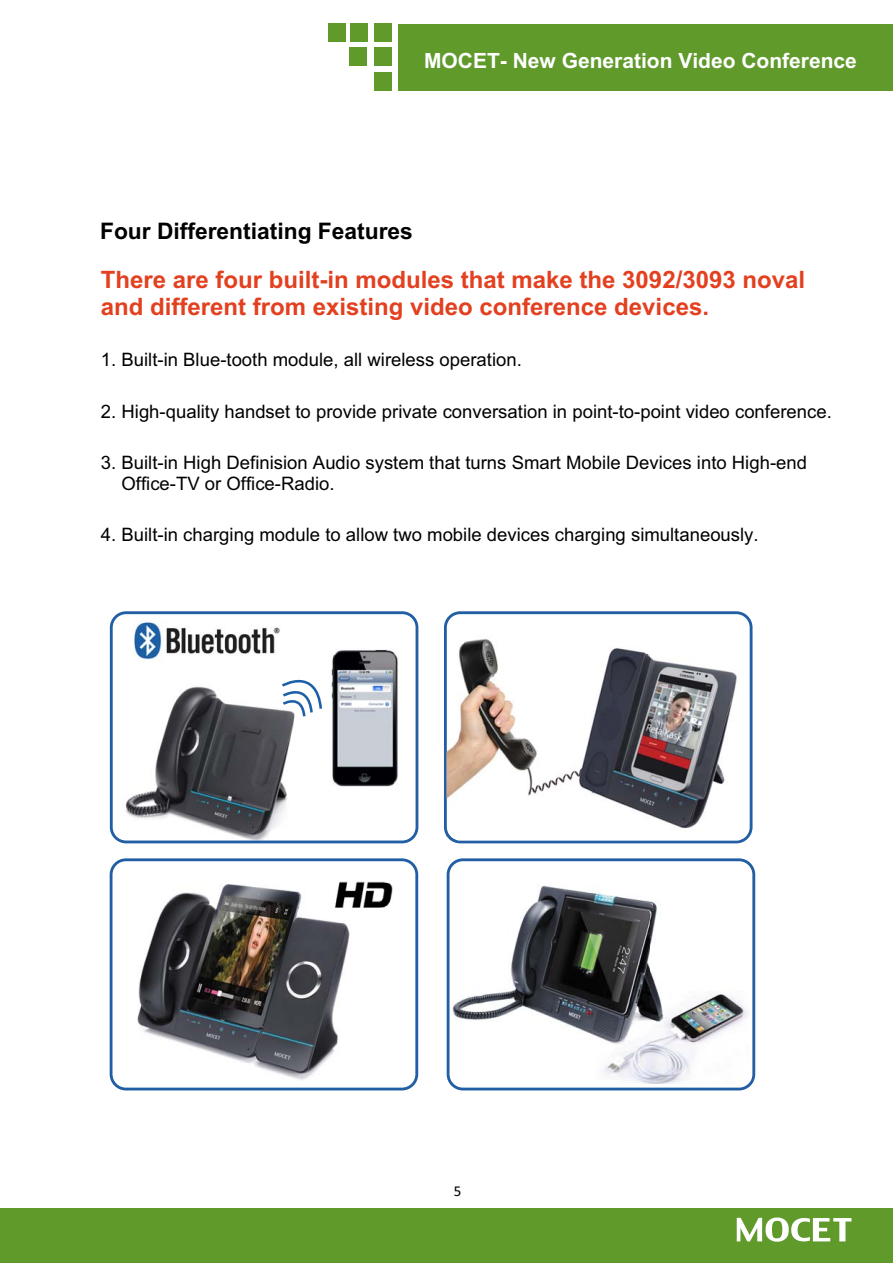
<style>
.page{position:relative;width:893px;height:1263px;background:#fff}
.page>*{position:absolute;margin:0;border:0;box-sizing:border-box;transform-origin:0 0}
.t1{font:700 24px/27px "Arial";color:#e34020}
.t2{font:700 22.8px "Arial";color:#000}
.t3{font:700 21px "Arial";color:#fff}
.t4{font:18.45px/21px "Arial";color:#000}
.t5{font:15px "Calibri";color:#000}
</style>
<div class="page">
<svg style="left:444px;top:611px;width:308px;height:232px"></svg>
<img style="left:446px;top:624px;width:296px;height:216px">
<img style="left:121px;top:862px;width:229px;height:218px">
<div style="left:110px;top:858px;width:308px;height:232px;border:3px solid #215ea3;border-radius:15px"></div>
<img style="left:329px;top:873px;width:64px;height:40px">
<img style="left:123px;top:649px;width:282px;height:195px">
<img style="left:133px;top:620px;width:147px;height:41px">
<div style="left:110px;top:611px;width:308px;height:232px;border:3px solid #215ea3;border-radius:15px"></div>
<svg style="left:280px;top:666px;width:44px;height:53px"></svg>
<img style="left:451px;top:885px;width:299px;height:199px">
<div style="left:447px;top:858px;width:308px;height:232px;border:3px solid #215ea3;border-radius:15px"></div>
<div style="left:398px;top:24px;width:495px;height:66px;background:#5f9a2b"></div>
<div style="left:0;top:1208px;width:893px;height:55px;background:#5f9a2b"></div>
<div style="left:374px;top:23px;width:18px;height:19px;background:#5f9a2b"></div>
<div style="left:350px;top:23px;width:18px;height:19px;background:#5f9a2b"></div>
<div style="left:328px;top:23px;width:18px;height:19px;background:#5f9a2b"></div>
<div style="left:374px;top:72px;width:18px;height:19px;background:#5f9a2b"></div>
<div style="left:374px;top:47px;width:18px;height:19px;background:#5f9a2b"></div>
<div style="left:349px;top:47px;width:18px;height:19px;background:#5f9a2b"></div>
<svg style="left:737px;top:1217px;width:114px;height:25px"></svg>
<p class="t3" style="left:424px;top:53px;width:434px">MOCET- New Generation Video Conference</p>
<p class="t2" style="left:100px;top:223px;width:314px">Four Differentiating Features</p>
<h1 class="t1" style="left:101px;top:269px;width:705px">There are four built-in modules that make the 3092/3093 noval and different from existing video conference devices.</h1>
<p class="t4" style="left:101px;top:351px;width:422px">1. Built-in Blue-tooth module, all wireless operation.</p>
<p class="t4" style="left:101px;top:403px;width:732px">2. High-quality handset to provide private conversation in point-to-point video conference.</p>
<p class="t4" style="left:122px;top:454px;width:687px;text-indent:-21px">3. Built-in High Definision Audio system that turns Smart Mobile Devices into High-end<br>Office-TV or Office-Radio.</p>
<p class="t4" style="left:101px;top:526px;width:659px">4. Built-in charging module to allow two mobile devices charging simultaneously.</p>
<p class="t5" style="left:454px;top:1183px;width:9px">5</p>
</div>
